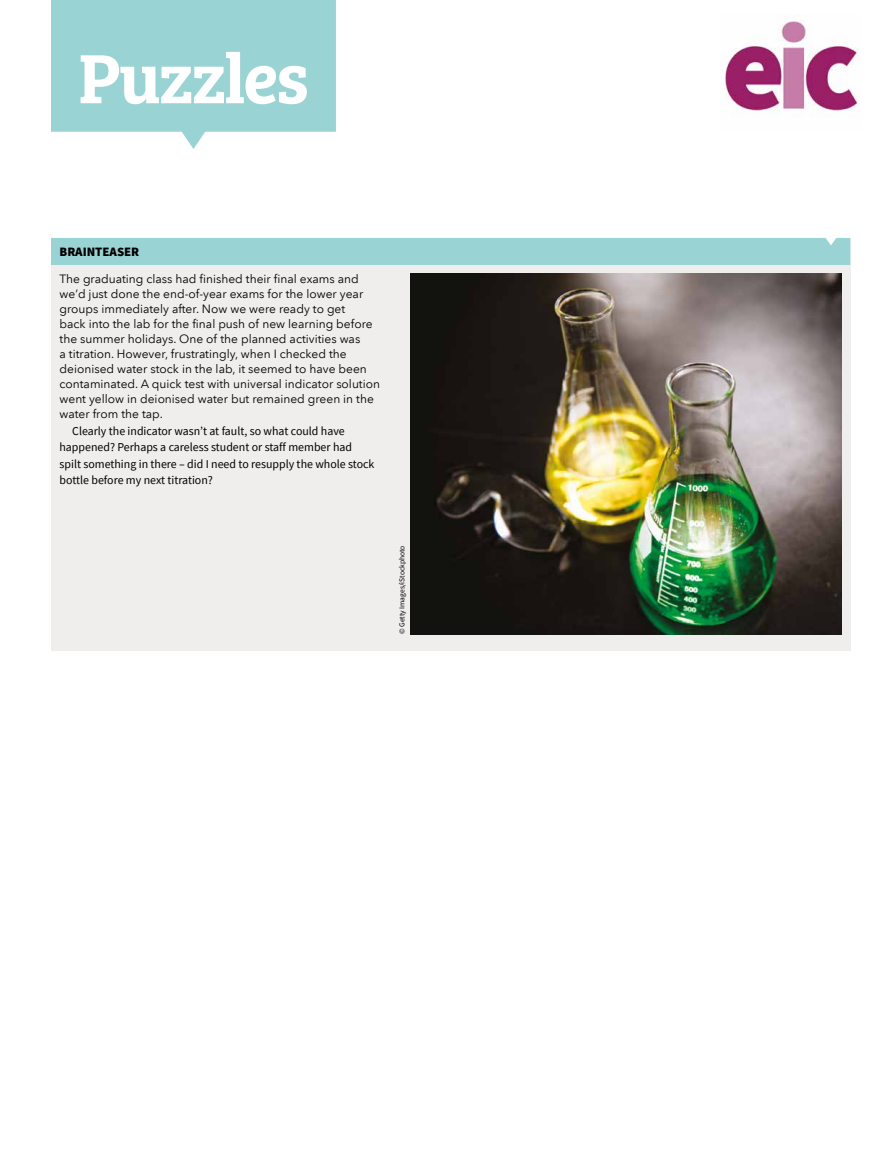
<style>
.page{position:relative;width:893px;height:1170px;background:#fff}
.page>*{position:absolute;margin:0;border:0;box-sizing:border-box;transform-origin:0 0}
.t1{font:72px "Bree Serif Sb";letter-spacing:-.03em;color:#fff}
.t2{font:900 12.75px "Source Sans Pro";color:#000}
.t3{font:12px/15px "Avenir Next LT Pro";color:#000}
.t4{font:12px/16.5px "Source Sans Pro";color:#000}
.t5{font:7.5px "Source Sans Pro";color:#000}
</style>
<div class="page">
<div style="left:51px;top:238px;width:799px;height:27px;background:#9ad3d4"></div>
<div style="left:51px;top:265px;width:799px;height:385px;background:#f0eeed"></div>
<img style="left:722px;top:19px;width:137px;height:95px">
<svg style="left:51px;top:0;width:285px;height:149px;background:#a5d7d8"></svg>
<img style="left:410px;top:274px;width:432px;height:360px">
<h1 class="t1" style="left:78px;top:23px;width:233px">Puzzles</h1>
<p class="t2" style="left:60px;top:243px;width:81px">BRAINTEASER</p>
<p class="t3" style="left:60px;top:271px;width:322px">The graduating class had finished their final exams and we’d just done the end-of-year exams for the lower year groups immediately after. Now we were ready to get<br>back into the lab for the final push of new learning before the summer holidays. One of the planned activities was<br>a titration. However, frustratingly, when I checked the deionised water stock in the lab, it seemed to have been contaminated. A quick test with universal indicator solution went yellow in deionised water but remained green in the water from the tap.</p>
<p class="t4" style="left:60px;top:422px;width:316px;text-indent:13px">Clearly the indicator wasn’t at fault, so what could have happened? Perhaps a careless student or staff member had spilt something in there – did I need to resupply the whole stock bottle before my next titration?</p>
<p class="t5" style="left:397px;top:634px;width:90px;rotate:-90deg">© Getty Images/iStockphoto</p>
</div>
